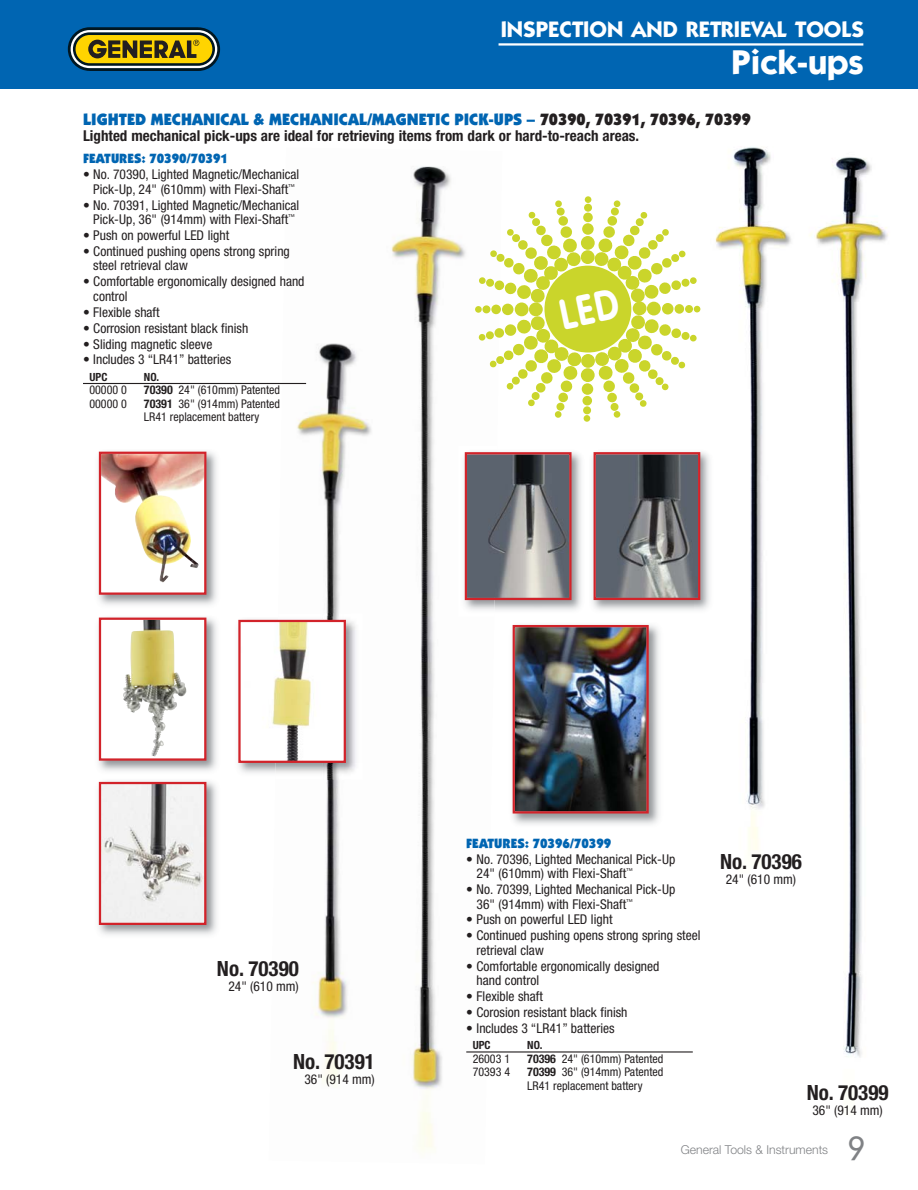
<style>
.page{position:relative;width:918px;height:1190px;background:#fff}
.page>*{position:absolute;margin:0;border:0;box-sizing:border-box;transform-origin:0 0}
.t1{font:700 34.5px "Itc Kabel";color:#fff}
.t2{font:300 32.1px "DIN Neuzeit Grotesk";color:#808285}
.t3{font:700 22.5px "Itc Kabel";color:#fff}
.t4{font:700 condensed 21px "Helvetica Neue";color:#231f20}
.t5{font:900 16.5px "Itc Kabel";color:#0065b2}
.t6{font:700 condensed 15px "Helvetica Neue";color:#231f20}
.t7{font:condensed 13.5px/14.4px "Helvetica Neue";color:#231f20}
.t8{font:900 13.5px "Itc Kabel";color:#0065b2}
.t9{font:300 12.15px "Helvetica Neue";color:#808285}
.t10{font:condensed 12px/13.5px "Helvetica Neue";color:#231f20}
.t11{font:700 condensed 11.25px "Helvetica Neue";color:#231f20}
.s1{color:#231f20}
.s2{font-weight:700}
</style>
<div class="page">
<img style="left:697px;top:147px;width:192px;height:910px">
<img style="left:269px;top:166px;width:233px;height:986px">
<div style="left:0;top:0;width:918px;height:88px;background:#0065b2"></div>
<svg style="left:68px;top:27px;width:152px;height:44px"></svg>
<div style="left:71px;top:30px;width:146px;height:38px;background:#fff;border-radius:19px"></div>
<svg style="left:73px;top:32px;width:142px;height:34px"></svg>
<div style="left:76px;top:35px;width:136px;height:28px;background:#ffd400;border-radius:14px"></div>
<svg style="left:88px;top:40px;width:111px;height:18px"></svg>
<hr style="left:498px;top:43px;width:365px;height:3px;background:#fff">
<hr style="left:466px;top:1051px;width:227px;height:1px;background:#231f20">
<img style="left:497px;top:445px;width:220px;height:171px">
<img style="left:458px;top:445px;width:39px;height:171px">
<img style="left:468px;top:455px;width:100px;height:142px">
<div style="left:465px;top:452px;width:106px;height:148px;border:2px solid #d2232a"></div>
<img style="left:587px;top:445px;width:1px;height:171px">
<img style="left:596px;top:455px;width:101px;height:142px">
<div style="left:593px;top:452px;width:107px;height:148px;border:2px solid #d2232a"></div>
<img style="left:512px;top:624px;width:147px;height:201px">
<img style="left:515px;top:628px;width:130px;height:182px">
<div style="left:512px;top:625px;width:136px;height:188px;border:2px solid #d2232a"></div>
<img style="left:98px;top:451px;width:119px;height:484px">
<div style="left:101px;top:454px;width:103px;height:138px;background:#fff"></div>
<img style="left:102px;top:454px;width:101px;height:128px">
<div style="left:99px;top:451px;width:107px;height:143px;border:2px solid #d2232a"></div>
<img style="left:98px;top:611px;width:119px;height:1px">
<div style="left:101px;top:619px;width:103px;height:139px;background:#fff"></div>
<img style="left:123px;top:620px;width:64px;height:136px">
<div style="left:99px;top:617px;width:107px;height:143px;border:2px solid #d2232a"></div>
<img style="left:102px;top:784px;width:101px;height:137px">
<div style="left:99px;top:781px;width:107px;height:143px;border:2px solid #d2232a"></div>
<img style="left:238px;top:613px;width:37px;height:166px">
<img style="left:275px;top:613px;width:87px;height:166px">
<img style="left:241px;top:622px;width:102px;height:137px">
<div style="left:238px;top:619px;width:108px;height:143px;border:2px solid #d2232a"></div>
<div style="left:475px;top:306px;width:7px;height:7px;background:#cad52b;border-radius:50%"></div>
<div style="left:693px;top:306px;width:7px;height:6px;background:#cad52b;border-radius:50%"></div>
<div style="left:585px;top:196px;width:6px;height:7px;background:#cad52b;border-radius:50%"></div>
<div style="left:583px;top:415px;width:7px;height:6px;background:#cad52b;border-radius:50%"></div>
<hr style="left:83px;top:383px;width:223px;height:1px;background:#231f20">
<svg style="left:478px;top:200px;width:219px;height:218px"></svg>
<h3 class="t3" style="left:501px;top:21px;width:365px">INSPECTION AND RETRIEVAL TOOLS</h3>
<h1 class="t1" style="left:731px;top:50px;width:134px">Pick-ups</h1>
<p class="t5" style="left:83px;top:113px;width:669px">LIGHTED MECHANICAL &amp; MECHANICAL/MAGNETIC PICK-UPS – <span class="s1">70390, 70391, 70396, 70399</span></p>
<p class="t6" style="left:83px;top:130px;width:557px">Lighted mechanical pick-ups are ideal for retrieving items from dark or hard-to-reach areas.</p>
<p class="t8" style="left:83px;top:154px;width:147px">FEATURES: 70390/70391</p>
<p class="t7" style="left:83px;top:168px;width:218px;text-align:center">• No. 70390, Lighted Magnetic/Mechanical<br>Pick-Up, 24" (610mm) with Flexi-Shaft<sup>™</sup></p>
<p class="t7" style="left:83px;top:199px;width:218px;text-align:center">• No. 70391, Lighted Magnetic/Mechanical<br>Pick-Up, 36" (914mm) with Flexi-Shaft<sup>™</sup></p>
<p class="t7" style="left:83px;top:229px;width:148px">• Push on powerful LED light</p>
<p class="t7" style="left:93px;top:245px;width:198px;text-indent:-10px">• Continued pushing opens strong spring steel retrieval claw</p>
<p class="t7" style="left:93px;top:275px;width:213px;text-indent:-10px">• Comfortable ergonomically designed hand control</p>
<p class="t7" style="left:83px;top:306px;width:78px">• Flexible shaft</p>
<p class="t7" style="left:83px;top:322px;width:167px">• Corrosion resistant black finish</p>
<p class="t7" style="left:83px;top:337px;width:131px">• Sliding magnetic sleeve</p>
<p class="t7" style="left:83px;top:353px;width:150px">• Includes 3 “LR41” batteries</p>
<p class="t11" style="left:89px;top:373px;width:19px">UPC</p>
<p class="t11" style="left:144px;top:373px;width:17px">NO.</p>
<p class="t10" style="left:89px;top:384px;width:39px">00000 0</p>
<p class="t10" style="left:144px;top:384px;width:138px"><span class="s2">70390</span> 24" (610mm) Patented</p>
<p class="t10" style="left:89px;top:398px;width:39px">00000 0</p>
<p class="t10" style="left:144px;top:398px;width:138px"><span class="s2">70391</span> 36" (914mm) Patented<br>LR41 replacement battery</p>
<h3 class="t4" style="left:217px;top:960px;width:83px">No. 70390</h3>
<p class="t7" style="left:228px;top:979px;width:72px">24" (610 mm)</p>
<h3 class="t4" style="left:293px;top:1054px;width:83px">No. 70391</h3>
<p class="t7" style="left:304px;top:1073px;width:72px">36" (914 mm)</p>
<p class="t8" style="left:466px;top:837px;width:147px">FEATURES: 70396/70399</p>
<p class="t7" style="left:476px;top:852px;width:200px;text-indent:-10px">• No. 70396, Lighted Mechanical Pick-Up<br>24" (610mm) with Flexi-Shaft<sup>™</sup></p>
<p class="t7" style="left:476px;top:883px;width:200px;text-indent:-10px">• No. 70399, Lighted Mechanical Pick-Up<br>36" (914mm) with Flexi-Shaft<sup>™</sup></p>
<p class="t7" style="left:466px;top:913px;width:148px">• Push on powerful LED light</p>
<p class="t7" style="left:476px;top:929px;width:225px;text-indent:-10px">• Continued pushing opens strong spring steel retrieval claw</p>
<p class="t7" style="left:476px;top:959px;width:184px;text-indent:-10px">• Comfortable ergonomically designed hand control</p>
<p class="t7" style="left:466px;top:990px;width:78px">• Flexible shaft</p>
<p class="t7" style="left:466px;top:1005px;width:163px">• Corosion resistant black finish</p>
<p class="t7" style="left:466px;top:1021px;width:150px">• Includes 3 “LR41” batteries</p>
<p class="t11" style="left:473px;top:1041px;width:19px">UPC</p>
<p class="t11" style="left:527px;top:1041px;width:17px">NO.</p>
<p class="t10" style="left:473px;top:1052px;width:39px">26003 1</p>
<p class="t10" style="left:527px;top:1052px;width:138px"><span class="s2">70396</span> 24" (610mm) Patented</p>
<p class="t10" style="left:473px;top:1066px;width:39px">70393 4</p>
<p class="t10" style="left:527px;top:1066px;width:138px"><span class="s2">70399</span> 36" (914mm) Patented<br>LR41 replacement battery</p>
<h3 class="t4" style="left:720px;top:854px;width:83px">No. 70396</h3>
<p class="t7" style="left:725px;top:873px;width:72px">24" (610 mm)</p>
<h3 class="t4" style="left:806px;top:1084px;width:83px">No. 70399</h3>
<p class="t7" style="left:812px;top:1104px;width:72px">36" (914 mm)</p>
<p class="t9" style="left:681px;top:1144px;width:149px">General Tools &amp; Instruments</p>
<h2 class="t2" style="left:848px;top:1135px;width:18px">9</h2>
</div>
